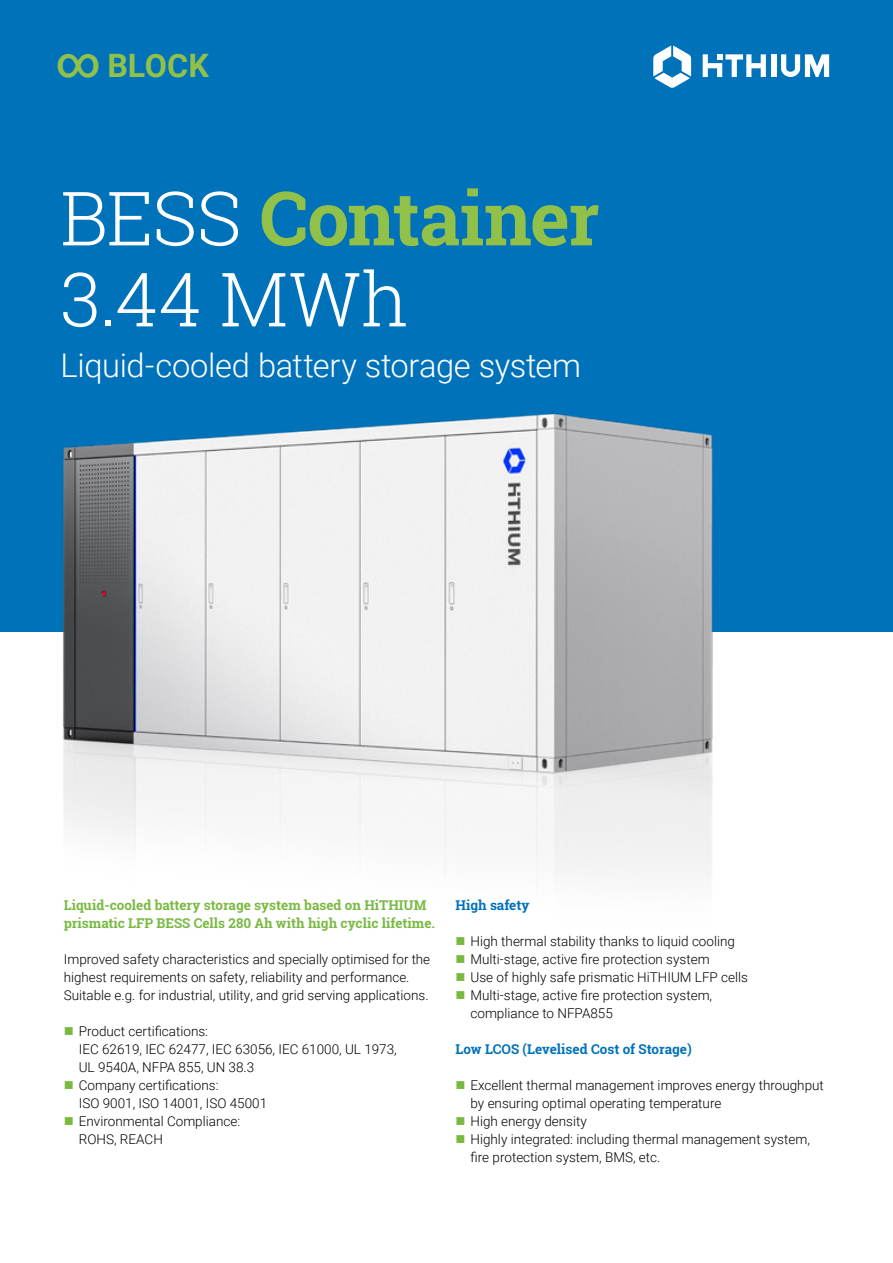
<style>
.page{position:relative;width:893px;height:1263px;background:#fff}
.page>*{position:absolute;margin:0;border:0;box-sizing:border-box;transform-origin:0 0}
.Head_0{font:300 74.85px/81px "Roboto Slab";color:#fff}
.SubHead_0{font:300 32.7px "Roboto";letter-spacing:-.01em;color:#fff}
.Head_0-2{font:700 32.25px "Roboto";color:#91c148}
.Copy{font:300 13.5px/18px "Roboto";color:#000}
.Head_3{font:700 13.5px/18px "Roboto Slab";color:#79b942}
.Head_3-2{font:700 13.5px "Roboto Slab";color:#0072ba}
.s1{font-weight:500;font-size:43.5px}
.s2{font-weight:700;color:#91c148}
.s3{color:#79b942}
</style>
<div class="page">
<div style="left:0;top:0;width:893px;height:631px;background:#0072ba"></div>
<img style="left:54px;top:413px;width:670px;height:462px">
<svg style="left:653px;top:46px;width:38px;height:42px"></svg>
<svg style="left:703px;top:54px;width:63px;height:23px"></svg>
<div style="left:771px;top:54px;width:5px;height:23px;background:#fff"></div>
<svg style="left:781px;top:54px;width:48px;height:23px"></svg>
<p class="Head_0-2" style="left:56px;top:43px;width:155px"><span class="s1">∞</span> BLOCK</p>
<p class="Head_0" style="left:61px;top:176px;width:540px">BESS <span class="s2">Container<br></span>3.44 MWh</p>
<p class="SubHead_0" style="left:61px;top:342px;width:522px">Liquid-cooled battery storage system</p>
<p class="Head_3" style="left:64px;top:896px;width:373px">Liquid-cooled battery storage system based on HiTHIUM prismatic LFP BESS Cells 280 Ah with high cyclic lifetime.</p>
<p class="Copy" style="left:64px;top:949px;width:368px">Improved safety characteristics and specially optimised for the highest requirements on safety, reliability and performance.<br>Suitable e.g. for industrial, utility, and grid serving applications.</p>
<p class="Copy" style="left:79px;top:1021px;width:320px;text-indent:-15px"><span class="s3">■</span> Product certifications:<br>IEC 62619, IEC 62477, IEC 63056, IEC 61000, UL 1973,<br>UL 9540A, NFPA 855, UN 38.3</p>
<p class="Copy" style="left:79px;top:1075px;width:190px;text-indent:-15px"><span class="s3">■</span> Company certifications:<br>ISO 9001, ISO 14001, ISO 45001</p>
<p class="Copy" style="left:79px;top:1111px;width:163px;text-indent:-15px"><span class="s3">■</span> Environmental Compliance:<br>ROHS, REACH</p>
<p class="Head_3-2" style="left:455px;top:896px;width:75px">High safety</p>
<p class="Copy" style="left:455px;top:931px;width:281px"><span class="s3">■</span> High thermal stability thanks to liquid cooling</p>
<p class="Copy" style="left:455px;top:949px;width:256px"><span class="s3">■</span> Multi-stage, active fire protection system</p>
<p class="Copy" style="left:455px;top:967px;width:294px"><span class="s3">■</span> Use of highly safe prismatic HiTHIUM LFP cells</p>
<p class="Copy" style="left:470px;top:985px;width:243px;text-indent:-15px"><span class="s3">■</span> Multi-stage, active fire protection system, compliance to NFPA855</p>
<p class="Head_3-2" style="left:455px;top:1040px;width:238px">Low LCOS (Levelised Cost of Storage)</p>
<p class="Copy" style="left:470px;top:1075px;width:355px;text-indent:-15px"><span class="s3">■</span> Excellent thermal management improves energy throughput by ensuring optimal operating temperature</p>
<p class="Copy" style="left:455px;top:1111px;width:133px"><span class="s3">■</span> High energy density</p>
<p class="Copy" style="left:470px;top:1129px;width:341px;text-indent:-15px"><span class="s3">■</span> Highly integrated: including thermal management system, fire protection system, BMS, etc.</p>
</div>
